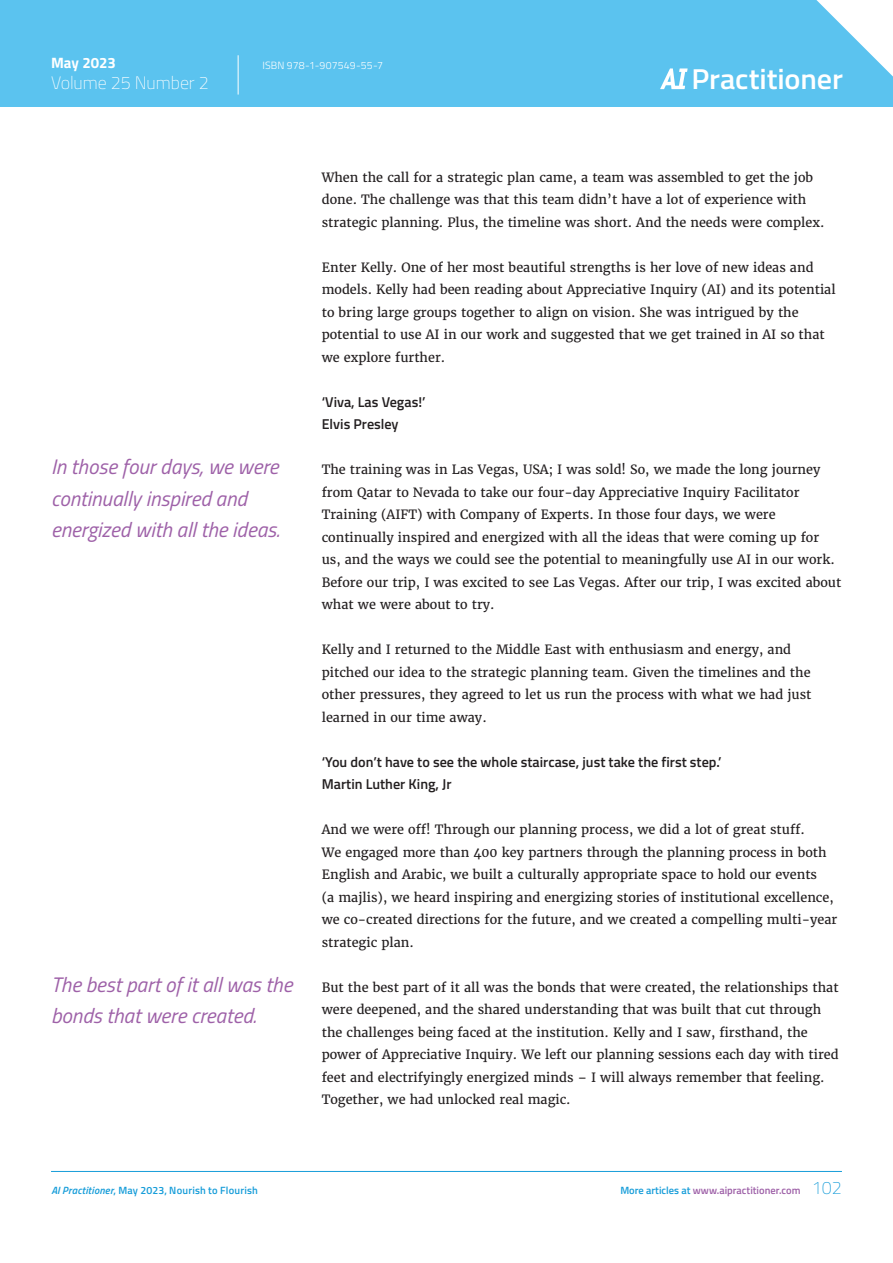
<style>
.page{position:relative;width:893px;height:1263px;background:#fff}
.page>*{position:absolute;margin:0;border:0;box-sizing:border-box;transform-origin:0 0}
.t1{font:600 28.8px "Titillium Web";letter-spacing:-.005em;color:#fff;scale:1.05 1}
._3-article_pullout_q{font:italic 21px/31.5px "Titillium Web";color:#9e61a8}
.t2{font:200 18px "Titillium Web";letter-spacing:-.005em;color:#fff}
.t3{font:700 15px "Titillium Web";letter-spacing:-.005em;color:#fff}
.article_subheading_2{font:600 14.25px/22.5px "Titillium Web";color:#231f20}
._2__BODY{font:12.75px/22.5px "Merriweather";color:#231f20}
._4-footnotes_and_foo{font:600 10.5px "Titillium Web";letter-spacing:.02em;color:#179dd9}
.t4{font:600 10.5px "Titillium Web";color:#9e61a8}
.t5{font:300 10.5px "Titillium Web";letter-spacing:.015em;color:#fff}
.s1{font-style:italic}
.s2{color:#179dd9}
.s3{font-weight:200;font-size:18px;color:#179dd9}
</style>
<div class="page">
<div style="left:0;top:0;width:893px;height:106px;background:#5bc3ef"></div>
<svg style="left:816px;top:0;width:77px;height:77px"></svg>
<hr style="left:238px;top:55px;width:1px;height:40px;background:#fff">
<svg style="left:660px;top:68px;width:28px;height:21px"></svg>
<hr style="left:51px;top:1171px;width:791px;height:1px;background:#179dd9">
<p class="t3" style="left:51px;top:51px;width:66px">May 2023</p>
<p class="t5" style="left:262px;top:58px;width:122px">ISBN 978-1-907549-55-7</p>
<h3 class="t2" style="left:51px;top:70px;width:159px">Volume 25 Number 2</h3>
<h1 class="t1" style="left:691px;top:57px;width:146px">Practitioner</h1>
<p class="_3-article_pullout_q" style="left:51px;top:450px;width:230px">In those four days, we were continually inspired and energized with all the ideas.</p>
<p class="_3-article_pullout_q" style="left:51px;top:968px;width:243px">The best part of it all was the bonds that were created.</p>
<p class="_2__BODY" style="left:322px;top:166px;width:504px">When the call for a strategic plan came, a team was assembled to get the job done. The challenge was that this team didn’t have a lot of experience with strategic planning. Plus, the timeline was short. And the needs were complex.</p>
<p class="_2__BODY" style="left:322px;top:256px;width:515px">Enter Kelly. One of her most beautiful strengths is her love of new ideas and models. Kelly had been reading about Appreciative Inquiry (AI) and its potential to bring large groups together to align on vision. She was intrigued by the potential to use AI in our work and suggested that we get trained in AI so that we explore further.</p>
<p class="article_subheading_2" style="left:322px;top:390px;width:105px">‘Viva, Las Vegas!’<br>Elvis Presley</p>
<p class="_2__BODY" style="left:322px;top:458px;width:521px">The training was in Las Vegas, USA; I was sold! So, we made the long journey from Qatar to Nevada to take our four-day Appreciative Inquiry Facilitator Training (AIFT) with Company of Experts. In those four days, we were continually inspired and energized with all the ideas that were coming up for<br>us, and the ways we could see the potential to meaningfully use AI in our work.<br>Before our trip, I was excited to see Las Vegas. After our trip, I was excited about what we were about to try.</p>
<p class="_2__BODY" style="left:322px;top:638px;width:491px">Kelly and I returned to the Middle East with enthusiasm and energy, and pitched our idea to the strategic planning team. Given the timelines and the other pressures, they agreed to let us run the process with what we had just learned in our time away.</p>
<p class="article_subheading_2" style="left:322px;top:750px;width:401px">‘You don’t have to see the whole staircase, just take the first step.’<br>Martin Luther King, Jr</p>
<p class="_2__BODY" style="left:322px;top:818px;width:517px">And we were off! Through our planning process, we did a lot of great stuff.<br>We engaged more than 400 key partners through the planning process in both English and Arabic, we built a culturally appropriate space to hold our events<br>(a majlis), we heard inspiring and energizing stories of institutional excellence, we co-created directions for the future, and we created a compelling multi-year strategic plan.</p>
<p class="_2__BODY" style="left:322px;top:976px;width:518px">But the best part of it all was the bonds that were created, the relationships that were deepened, and the shared understanding that was built that cut through the challenges being faced at the institution. Kelly and I saw, firsthand, the power of Appreciative Inquiry. We left our planning sessions each day with tired feet and electrifyingly energized minds – I will always remember that feeling.<br>Together, we had unlocked real magic.</p>
<p class="_4-footnotes_and_foo" style="left:51px;top:1183px;width:208px"><span class="s1">AI Practitioner</span>, May 2023, Nourish to Flourish</p>
<p class="t4" style="left:620px;top:1183px;width:223px"><span class="s2">More articles at</span> www.aipractitioner.com <span class="s3">102</span></p>
</div>
